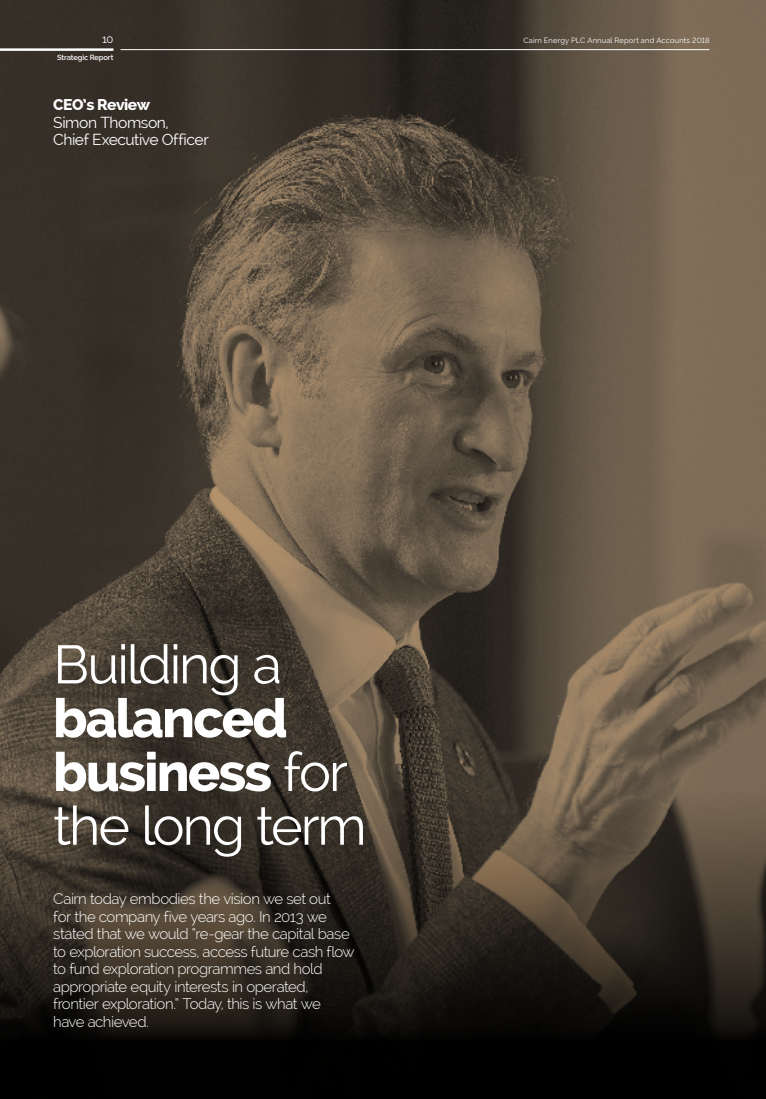
<style>
.page{position:relative;width:766px;height:1099px;background:#fff}
.page>*{position:absolute;margin:0;border:0;box-sizing:border-box;transform-origin:0 0}
.t1{font:800 53.75px/53.8px "Raleway";letter-spacing:-.035em;color:#fff}
.t2{font:53.75px "Raleway";letter-spacing:-.04em;color:#fff}
.t3{font:15.62px/17.5px "Raleway";letter-spacing:-.025em;color:#fff}
.t4{font:800 15.62px "Raleway";letter-spacing:-.03em;color:#fff}
.t5{font:300 15px/17.5px "Raleway";letter-spacing:-.03em;color:#fff}
.t6{font:11.25px "Raleway";color:#fff}
.t7{font:7.5px "Raleway";letter-spacing:.025em;color:#fff}
.t8{font:600 7.5px "Raleway";letter-spacing:-.015em;color:#fff}
.s1{font-weight:400}
</style>
<div class="page">
<img style="left:0;top:0;width:765px;height:769px">
<svg style="left:0;top:769px;width:765px;height:329px;background:#2c261f"></svg>
<hr style="left:120px;top:49px;width:589px;height:1px;background:#fff">
<hr style="left:0;top:48px;width:113px;height:3px;background:#fff">
<p class="t6" style="left:102px;top:33px;width:13px">10</p>
<p class="t8" style="left:57px;top:53px;width:58px">Strategic Report</p>
<p class="t4" style="left:53px;top:96px;width:98px">CEO’s Review</p>
<p class="t3" style="left:53px;top:114px;width:157px">Simon Thomson,<br>Chief Executive Officer</p>
<p class="t7" style="left:523px;top:36px;width:188px">Cairn Energy PLC Annual Report and Accounts 2018</p>
<h1 class="t2" style="left:53px;top:633px;width:230px">Building a</h1>
<h1 class="t1" style="left:53px;top:691px;width:315px">balanced business <span class="s1">for the long term</span></h1>
<p class="t5" style="left:53px;top:889px;width:303px">Cairn today embodies the vision we set out<br>for the company five years ago. In 2013 we stated that we would “re-gear the capital base to exploration success, access future cash flow to fund exploration programmes and hold appropriate equity interests in operated, frontier exploration.” Today, this is what we have achieved.</p>
</div>
